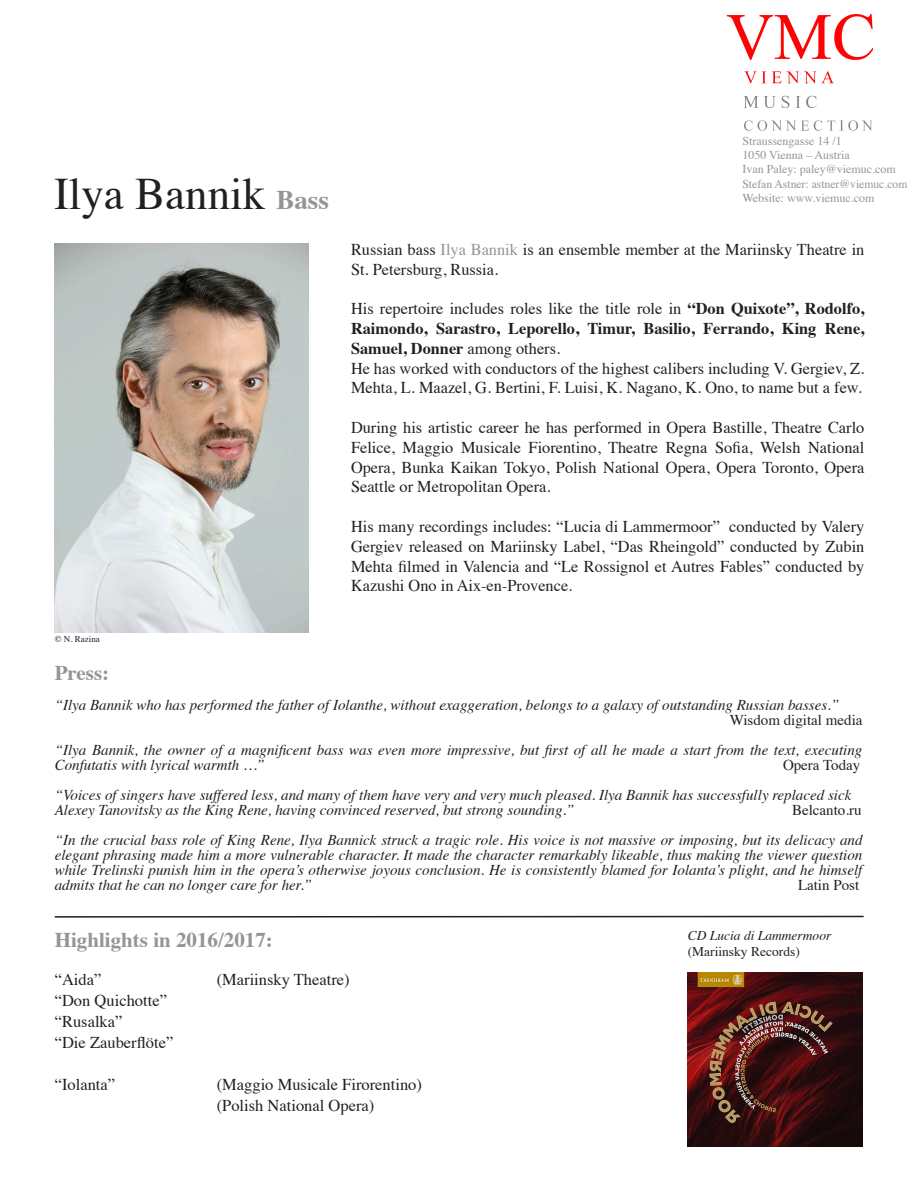
<style>
.page{position:relative;width:918px;height:1188px;background:#fff}
.page>*{position:absolute;margin:0;border:0;box-sizing:border-box;transform-origin:0 0}
.t1{font:45px "Times";color:#231f20}
.t2{font:700 21px "Times";color:#939598}
.t3{font:16.5px/19.8px "Times";color:#231f20}
.t4{font:700 16.5px/19.8px "Times";color:#231f20;text-align:justify}
.t5{font:italic 15px/15px "Times";color:#231f20}
.t6{font:15px "Times";color:#231f20}
.t7{font:italic 13.35px/16.2px "Times";color:#231f20}
.t8{font:12px "Times";color:#939598}
.t9{font:9px "Times";color:#231f20}
.s1{font-weight:700;font-size:27px;color:#939598}
.s2{color:#939598}
.s3{font-weight:400}
.s4{font-style:normal}
</style>
<div class="page">
<img style="left:726px;top:14px;width:147px;height:117px">
<hr style="left:55px;top:916px;width:809px;height:2px;background:#231f20">
<img style="left:54px;top:243px;width:255px;height:390px">
<img style="left:688px;top:972px;width:174px;height:175px">
<p class="t1" style="left:54px;top:152px;width:276px">Ilya Bannik <span class="s1">Bass</span></p>
<p class="t9" style="left:55px;top:631px;width:47px">© N. Razina</p>
<p class="t8" style="left:742px;top:129px;width:101px">Straussengasse 14 /1</p>
<p class="t8" style="left:742px;top:144px;width:109px">1050 Vienna – Austria</p>
<p class="t8" style="left:742px;top:158px;width:155px">Ivan Paley: paley@viemuc.com</p>
<p class="t8" style="left:742px;top:172px;width:166px">Stefan Astner: astner@viemuc.com</p>
<p class="t8" style="left:742px;top:187px;width:133px">Website: www.viemuc.com</p>
<p class="t3" style="left:351px;top:238px;width:515px">Russian bass <span class="s2">Ilya Bannik</span> is an ensemble member at the Mariinsky Theatre in<br>St. Petersburg, Russia.</p>
<p class="t4" style="left:351px;top:297px;width:515px"><span class="s3">His repertoire includes roles like the title role in</span> “Don Quixote”, Rodolfo, Raimondo, Sarastro, Leporello, Timur, Basilio, Ferrando, King Rene, Samuel, Donner <span class="s3">among others.</span></p>
<p class="t3" style="left:351px;top:357px;width:515px">He has worked with conductors of the highest calibers including V. Gergiev, Z.<br>Mehta, L. Maazel, G. Bertini, F. Luisi, K. Nagano, K. Ono, to name but a few.</p>
<p class="t3" style="left:351px;top:416px;width:515px;text-align:justify">During his artistic career he has performed in Opera Bastille, Theatre Carlo Felice, Maggio Musicale Fiorentino, Theatre Regna Sofia, Welsh National Opera, Bunka Kaikan Tokyo, Polish National Opera, Opera Toronto, Opera Seattle or Metropolitan Opera.</p>
<p class="t3" style="left:351px;top:515px;width:515px;text-align:justify">His many recordings includes: “Lucia di Lammermoor” conducted by Valery Gergiev released on Mariinsky Label, “Das Rheingold” conducted by Zubin Mehta filmed in Valencia and “Le Rossignol et Autres Fables” conducted by Kazushi Ono in Aix-en-Provence.</p>
<p class="t2" style="left:55px;top:653px;width:56px">Press:</p>
<p class="t5" style="left:55px;top:697px;width:786px">“Ilya Bannik who has performed the father of Iolanthe, without exaggeration, belongs to a galaxy of outstanding Russian basses.”</p>
<p class="t6" style="left:730px;top:706px;width:134px">Wisdom digital media</p>
<p class="t5" style="left:55px;top:742px;width:809px">“Ilya Bannik, the owner of a magnificent bass was even more impressive, but first of all he made a start from the text, executing<br>Confutatis with lyrical warmth …”</p>
<p class="t6" style="left:783px;top:751px;width:79px">Opera Today</p>
<p class="t5" style="left:55px;top:787px;width:798px">“Voices of singers have suffered less, and many of them have very and very much pleased. Ilya Bannik has successfully replaced sick<br>Alexey Tanovitsky as the King Rene, having convinced reserved, but strong sounding.”</p>
<p class="t6" style="left:792px;top:796px;width:71px">Belcanto.ru</p>
<p class="t5" style="left:55px;top:832px;width:809px;text-align:justify">“In the crucial bass role of King Rene, Ilya Bannick struck a tragic role. His voice is not massive or imposing, but its delicacy and elegant phrasing made him a more vulnerable character. It made the character remarkably likeable, thus making the viewer question while Trelinski punish him in the opera’s otherwise joyous conclusion. He is consistently blamed for Iolanta’s plight, and he himself admits that he can no longer care for her.”</p>
<p class="t6" style="left:798px;top:871px;width:63px">Latin Post</p>
<p class="t2" style="left:55px;top:920px;width:220px">Highlights in 2016/2017:</p>
<p class="t3" style="left:55px;top:968px;width:48px">“Aida”</p>
<p class="t3" style="left:217px;top:968px;width:135px">(Mariinsky Theatre)</p>
<p class="t3" style="left:55px;top:989px;width:114px">“Don Quichotte”</p>
<p class="t3" style="left:55px;top:1010px;width:69px">“Rusalka”</p>
<p class="t3" style="left:55px;top:1031px;width:120px">“Die Zauberflöte”</p>
<p class="t3" style="left:55px;top:1073px;width:62px">“Iolanta”</p>
<p class="t3" style="left:217px;top:1073px;width:207px">(Maggio Musicale Firorentino)</p>
<p class="t3" style="left:217px;top:1094px;width:159px">(Polish National Opera)</p>
<p class="t7" style="left:688px;top:927px;width:145px">CD Lucia di Lammermoor <span class="s4">(Mariinsky Records)</span></p>
</div>
